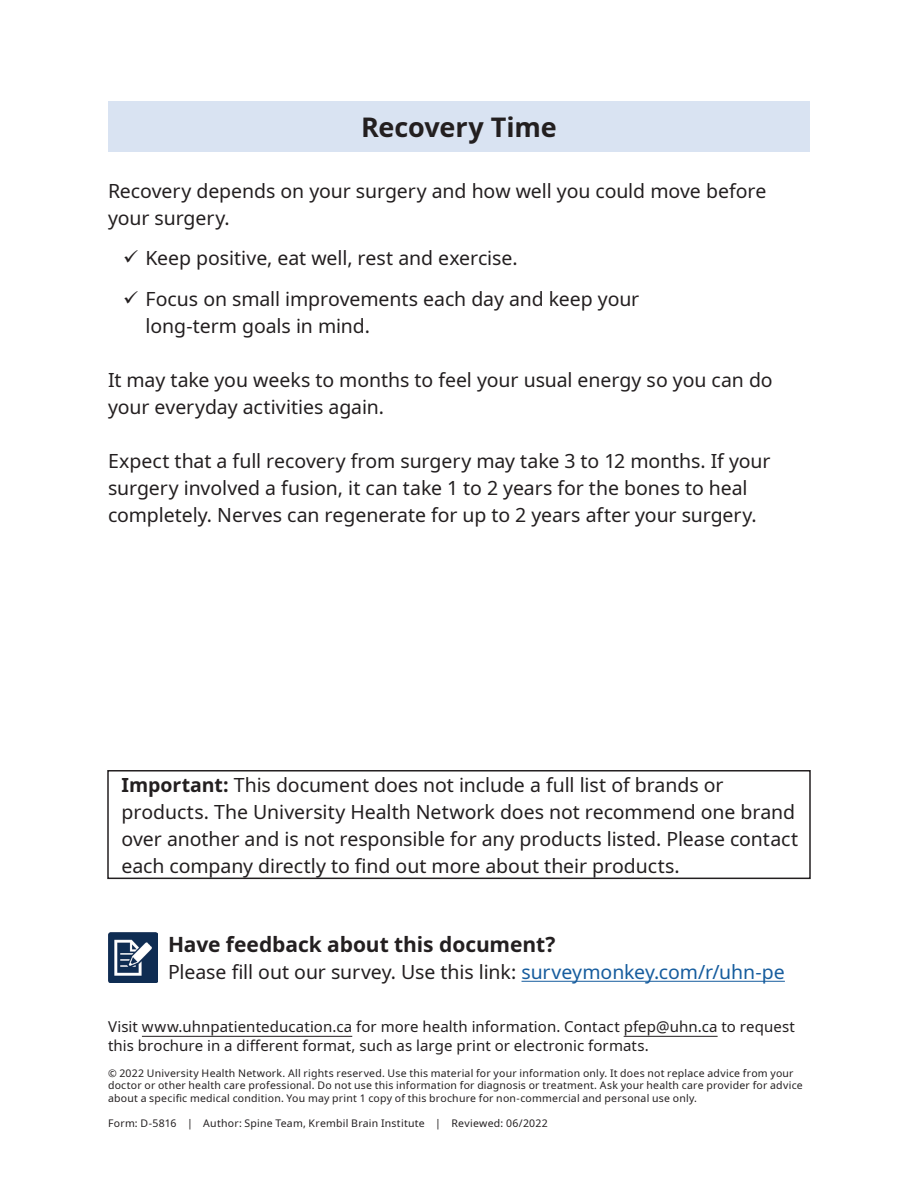
<style>
.page{position:relative;width:918px;height:1188px;background:#fff}
.page>*{position:absolute;margin:0;border:0;box-sizing:border-box;transform-origin:0 0}
.subtitle__H2__shaded{font:700 27px "Noto Sans";letter-spacing:-.01em;color:#231f20}
.subtitle_small__H3{font:700 21px "Noto Sans";letter-spacing:-.005em;color:#231f20}
.body{font:19.5px/27px "Noto Sans";letter-spacing:-.005em;color:#231f20}
.bullets_-_checkmark{font:19.5px/27px "Noto Sans";letter-spacing:-.005em;color:#231f20}
.contact_info{font:15px/19.5px "Noto Sans";letter-spacing:.005em;color:#231f20}
.disclaimer{font:10.5px/12.6px "Noto Sans";letter-spacing:.02em;color:#231f20}
.s1{font-weight:700}
.s2{color:#175d9e}
</style>
<div class="page">
<div style="left:108px;top:101px;width:702px;height:51px;background:#d9e3f2"></div>
<div style="left:107px;top:770px;width:704px;height:109px;border:2px solid #231f20"></div>
<hr style="left:522px;top:981px;width:263px;height:1px;background:#175d9e">
<hr style="left:142px;top:1036px;width:210px;height:1px;background:#231f20">
<hr style="left:624px;top:1036px;width:94px;height:1px;background:#231f20">
<img style="left:108px;top:933px;width:49px;height:49px">
<h2 class="subtitle__H2__shaded" style="left:361px;top:108px;width:197px">Recovery Time</h2>
<p class="body" style="left:108px;top:178px;width:660px">Recovery depends on your surgery and how well you could move before your surgery.</p>
<p class="bullets_-_checkmark" style="left:145px;top:245px;width:374px">Keep positive, eat well, rest and exercise.</p>
<p class="bullets_-_checkmark" style="left:145px;top:286px;width:495px">Focus on small improvements each day and keep your long-term goals in mind.</p>
<p class="body" style="left:108px;top:367px;width:666px">It may take you weeks to months to feel your usual energy so you can do your everyday activities again.</p>
<p class="body" style="left:108px;top:448px;width:664px">Expect that a full recovery from surgery may take 3 to 12 months. If your surgery involved a fusion, it can take 1 to 2 years for the bones to heal completely. Nerves can regenerate for up to 2 years after your surgery.</p>
<p class="body" style="left:122px;top:772px;width:678px"><span class="s1">Important:</span> This document does not include a full list of brands or products. The University Health Network does not recommend one brand over another and is not responsible for any products listed. Please contact each company directly to find out more about their products.</p>
<h3 class="subtitle_small__H3" style="left:168px;top:930px;width:389px">Have feedback about this document?</h3>
<p class="body" style="left:168px;top:959px;width:618px">Please fill out our survey. Use this link: <span class="s2">surveymonkey.com/r/uhn-pe</span></p>
<p class="contact_info" style="left:108px;top:1017px;width:689px">Visit www.uhnpatienteducation.ca for more health information. Contact pfep@uhn.ca to request this brochure in a different format, such as large print or electronic formats.</p>
<p class="disclaimer" style="left:108px;top:1067px;width:696px">© 2022 University Health Network. All rights reserved. Use this material for your information only. It does not replace advice from your doctor or other health care professional. Do not use this information for diagnosis or treatment. Ask your health care provider for advice about a specific medical condition. You may print 1 copy of this brochure for non-commercial and personal use only.</p>
<p class="disclaimer" style="left:108px;top:1117px;width:441px">Form: D-5816 | Author: Spine Team, Krembil Brain Institute | Reviewed: 06/2022</p>
</div>
